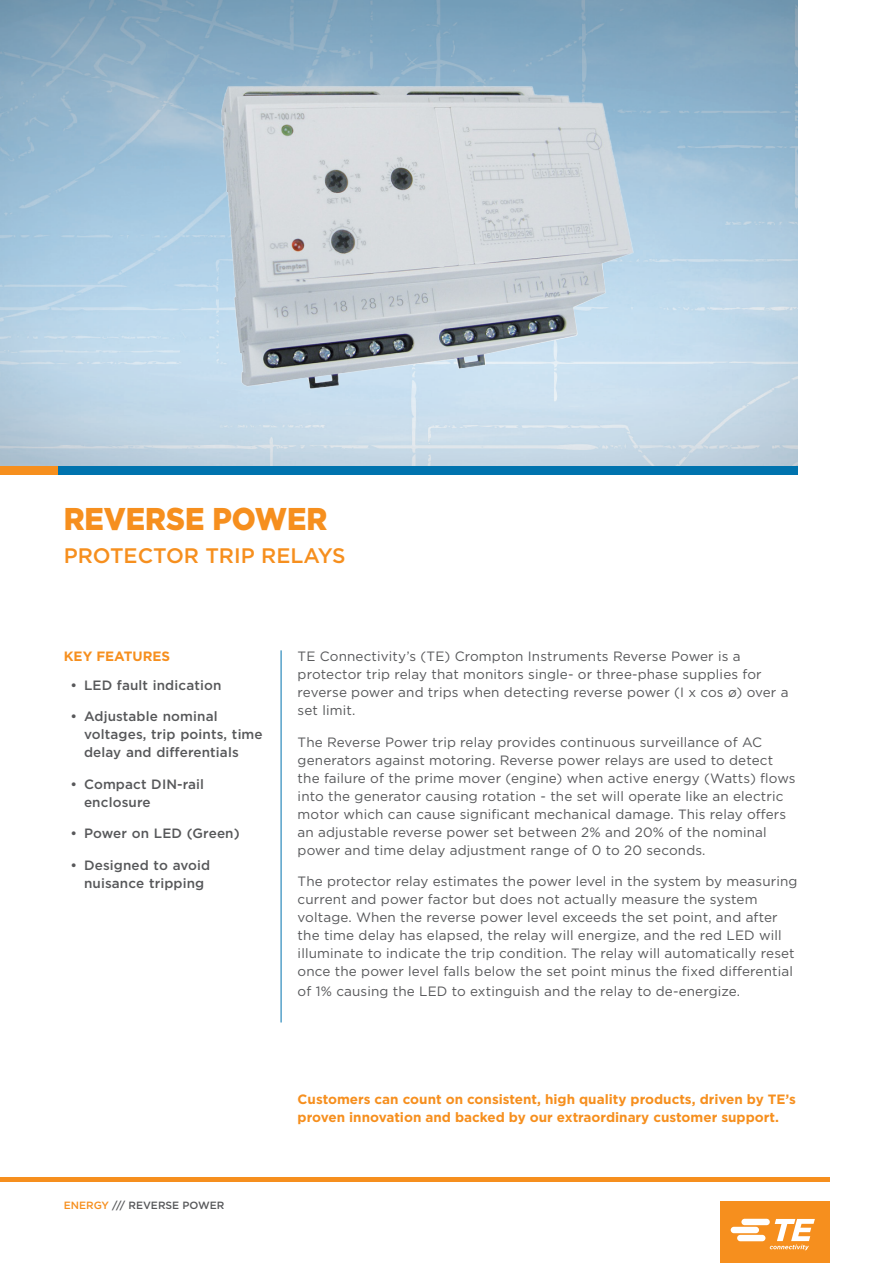
<style>
.page{position:relative;width:893px;height:1263px;background:#fff}
.page>*{position:absolute;margin:0;border:0;box-sizing:border-box;transform-origin:0 0}
.Cover_-_Main_Headlin{font:900 31.5px "Gotham";color:#f68f1e;scale:.92 1}
.Cover_-_Subhead{font:500 21px "Gotham";color:#f68f1e}
.Main_Body_Copy{font:13.5px/18px "Gotham";letter-spacing:.01em;color:#57585a}
.t1{font:500 13.5px/18px "Gotham";letter-spacing:.01em;color:#57585a}
.Cover_-_Closing_Copy{font:700 13.5px/18px "Gotham";color:#f68f1e}
.KEY_FEATURE__TITLE{font:700 13.5px "Gotham";color:#f68f1e}
.WP_Footer_Info{font:500 10.5px "Gotham";color:#57585a}
.s1{color:#f68f1e}
</style>
<div class="page">
<img style="left:0;top:0;width:797px;height:466px">
<hr style="left:281px;top:650px;width:1px;height:372px;background:#0073ae">
<div style="left:0;top:466px;width:58px;height:9px;background:#f68f1e"></div>
<div style="left:58px;top:466px;width:739px;height:9px;background:#0073ae"></div>
<hr style="left:0;top:1178px;width:829px;height:4px;background:#f68f1e">
<div style="left:720px;top:1201px;width:109px;height:62px;background:#f68f1e"></div>
<svg style="left:731px;top:1219px;width:84px;height:31px"></svg>
<img style="left:187px;top:51px;width:459px;height:369px">
<p class="Cover_-_Main_Headlin" style="left:64px;top:497px;width:288px">REVERSE POWER</p>
<p class="Cover_-_Subhead" style="left:64px;top:542px;width:283px">PROTECTOR TRIP RELAYS</p>
<p class="KEY_FEATURE__TITLE" style="left:64px;top:647px;width:108px">KEY FEATURES</p>
<p class="Main_Body_Copy" style="left:298px;top:647px;width:492px">TE Connectivity’s (TE) Crompton Instruments Reverse Power is a protector trip relay that monitors single- or three-phase supplies for reverse power and trips when detecting reverse power (I x cos ø) over a set limit.</p>
<p class="Main_Body_Copy" style="left:298px;top:733px;width:499px">The Reverse Power trip relay provides continuous surveillance of AC generators against motoring. Reverse power relays are used to detect the failure of the prime mover (engine) when active energy (Watts) flows into the generator causing rotation - the set will operate like an electric motor which can cause significant mechanical damage. This relay offers an adjustable reverse power set between 2% and 20% of the nominal power and time delay adjustment range of 0 to 20 seconds.</p>
<p class="Main_Body_Copy" style="left:298px;top:872px;width:501px">The protector relay estimates the power level in the system by measuring current and power factor but does not actually measure the system voltage. When the reverse power level exceeds the set point, and after the time delay has elapsed, the relay will energize, and the red LED will illuminate to indicate the trip condition. The relay will automatically reset once the power level falls below the set point minus the fixed differential</p>
<p class="Main_Body_Copy" style="left:298px;top:982px;width:444px">of 1% causing the LED to extinguish and the relay to de-energize.</p>
<p class="t1" style="left:71px;top:676px;width:152px">• LED fault indication</p>
<p class="t1" style="left:84px;top:707px;width:180px;text-indent:-14px">• Adjustable nominal voltages, trip points, time delay and differentials</p>
<p class="t1" style="left:84px;top:775px;width:122px;text-indent:-14px">• Compact DIN-rail enclosure</p>
<p class="t1" style="left:71px;top:824px;width:171px">• Power on LED (Green)</p>
<p class="t1" style="left:71px;top:856px;width:141px;text-align:center">• Designed to avoid nuisance tripping</p>
<p class="WP_Footer_Info" style="left:64px;top:1198px;width:162px"><span class="s1">ENERGY</span> /// REVERSE POWER</p>
<p class="Cover_-_Closing_Copy" style="left:298px;top:1090px;width:500px">Customers can count on consistent, high quality products, driven by TE’s proven innovation and backed by our extraordinary customer support.</p>
</div>
